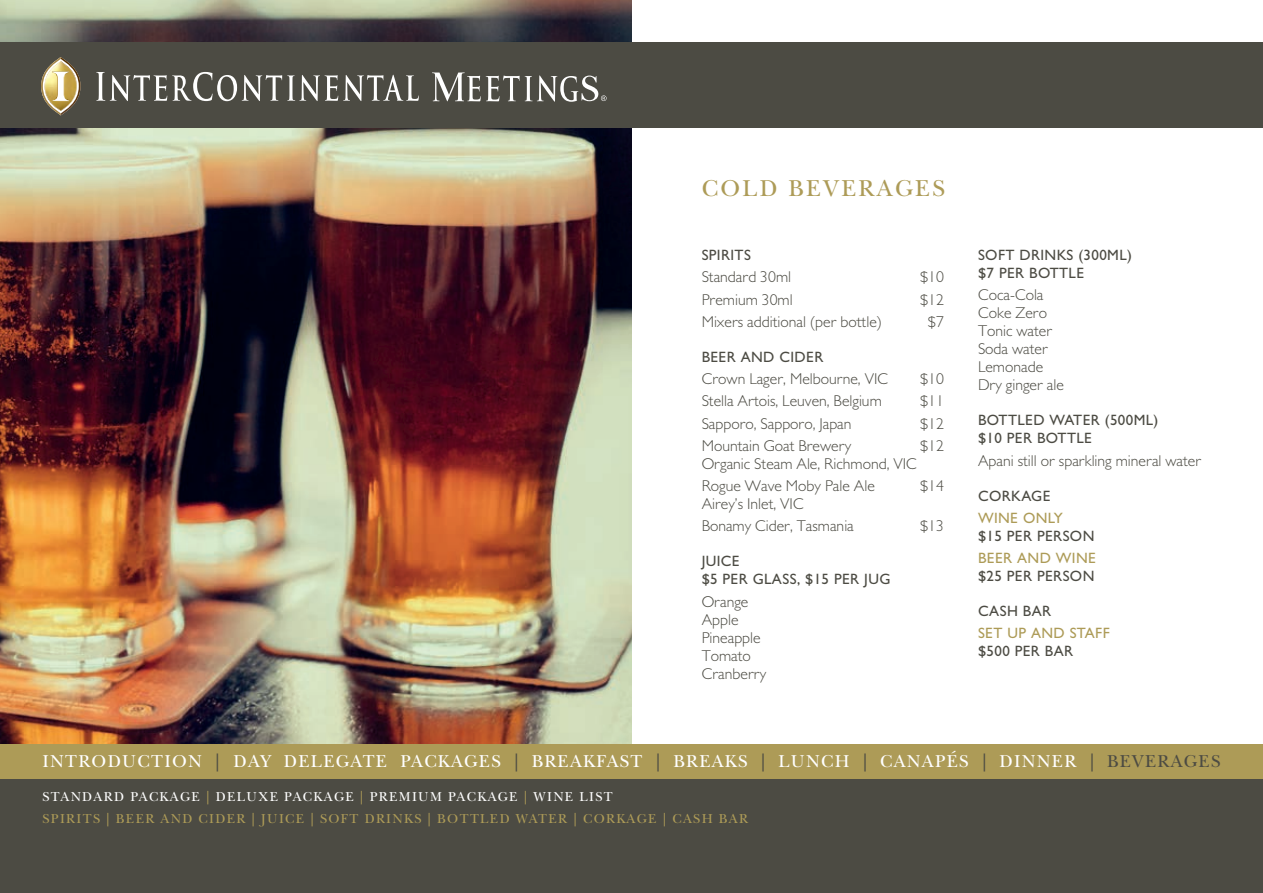
<style>
.page{position:relative;width:1263px;height:893px;background:#fff}
.page>*{position:absolute;margin:0;border:0;box-sizing:border-box;transform-origin:0 0}
.t1{font:24px "New Baskerville";letter-spacing:.1em;color:#ad9b57}
.t2{font:18px "New Baskerville";letter-spacing:.07em;color:#fff}
.t3{font:300 15.75px/18px "Gill Sans MT Pro";color:#4c4b43}
.t4{font:500 15px/18px "Gill Sans MT Pro";letter-spacing:.025em;color:#4c4b43}
.t5{font:500 15px "Gill Sans MT Pro";letter-spacing:.025em;color:#ad9b57}
.t6{font:13.5px/22.5px "New Baskerville";letter-spacing:.1em;color:#ad9b57}
.s1{color:#4c4b43}
.s2{color:#fff}
</style>
<div class="page">
<img style="left:0;top:0;width:632px;height:744px">
<div style="left:0;top:778px;width:1263px;height:115px;background:#4c4b43"></div>
<div style="left:0;top:744px;width:1263px;height:34px;background:#ad9b57"></div>
<div style="left:0;top:43px;width:1263px;height:85px;background:#4c4b43"></div>
<svg style="left:96px;top:72px;width:323px;height:29px"></svg>
<svg style="left:432px;top:72px;width:174px;height:30px"></svg>
<svg style="left:41px;top:57px;width:40px;height:58px"></svg>
<h1 class="t1" style="left:702px;top:174px;width:245px">COLD BEVERAGES</h1>
<p class="t4" style="left:702px;top:246px;width:51px">SPIRITS</p>
<p class="t3" style="left:702px;top:268px;width:91px">Standard 30ml</p>
<p class="t3" style="left:920px;top:268px;width:25px">$10</p>
<p class="t3" style="left:702px;top:290px;width:93px">Premium 30ml</p>
<p class="t3" style="left:920px;top:290px;width:25px">$12</p>
<p class="t3" style="left:702px;top:312px;width:182px">Mixers additional (per bottle)</p>
<p class="t3" style="left:928px;top:312px;width:18px">$7</p>
<p class="t4" style="left:702px;top:348px;width:123px">BEER AND CIDER</p>
<p class="t3" style="left:702px;top:369px;width:188px">Crown Lager, Melbourne, VIC</p>
<p class="t3" style="left:920px;top:369px;width:25px">$10</p>
<p class="t3" style="left:702px;top:392px;width:182px">Stella Artois, Leuven, Belgium</p>
<p class="t3" style="left:920px;top:392px;width:25px">$11</p>
<p class="t3" style="left:702px;top:414px;width:151px">Sapporo, Sapporo, Japan</p>
<p class="t3" style="left:920px;top:414px;width:25px">$12</p>
<p class="t3" style="left:702px;top:436px;width:151px">Mountain Goat Brewery</p>
<p class="t3" style="left:920px;top:436px;width:25px">$12</p>
<p class="t3" style="left:702px;top:452px;width:217px;line-height:22.2px">Organic Steam Ale, Richmond, VIC<br>Rogue Wave Moby Pale Ale</p>
<p class="t3" style="left:920px;top:477px;width:25px">$14</p>
<p class="t3" style="left:702px;top:492px;width:154px;line-height:22.2px">Airey’s Inlet, VIC<br>Bonamy Cider, Tasmania</p>
<p class="t4" style="left:702px;top:552px;width:190px">JUICE<br>$5 PER GLASS, $15 PER JUG</p>
<p class="t3" style="left:702px;top:592px;width:66px">Orange<br>Apple<br>Pineapple<br>Tomato<br>Cranberry</p>
<p class="t3" style="left:920px;top:517px;width:25px">$13</p>
<p class="t4" style="left:978px;top:246px;width:155px">SOFT DRINKS (300ML) $7 PER BOTTLE</p>
<p class="t3" style="left:978px;top:286px;width:87px">Coca-Cola<br>Coke Zero<br>Tonic water<br>Soda water<br>Lemonade<br>Dry ginger ale</p>
<p class="t4" style="left:978px;top:411px;width:182px">BOTTLED WATER (500ML) $10 PER BOTTLE</p>
<p class="t3" style="left:978px;top:451px;width:225px">Apani still or sparkling mineral water</p>
<p class="t4" style="left:978px;top:486px;width:74px">CORKAGE</p>
<p class="t5" style="left:978px;top:509px;width:86px">WINE ONLY</p>
<p class="t4" style="left:978px;top:527px;width:118px">$15 PER PERSON</p>
<p class="t5" style="left:978px;top:549px;width:119px">BEER AND WINE</p>
<p class="t4" style="left:978px;top:567px;width:118px">$25 PER PERSON</p>
<p class="t4" style="left:978px;top:602px;width:75px">CASH BAR</p>
<p class="t5" style="left:978px;top:624px;width:133px">SET UP AND STAFF</p>
<p class="t4" style="left:978px;top:642px;width:97px">$500 PER BAR</p>
<p class="t2" style="left:43px;top:751px;width:1179px">INTRODUCTION <span class="s1">|</span> DAY DELEGATE PACKAGES <span class="s1">|</span> BREAKFAST <span class="s1">|</span> BREAKS <span class="s1">|</span> LUNCH <span class="s1">|</span> CANAPÉS <span class="s1">|</span> DINNER <span class="s1">| BEVERAGES</span></p>
<p class="t6" style="left:43px;top:785px;width:707px"><span class="s2">STANDARD PACKAGE</span> | <span class="s2">DELUXE PACKAGE</span> | <span class="s2">PREMIUM PACKAGE</span> | <span class="s2">WINE LIST<br></span>SPIRITS | BEER AND CIDER | JUICE | SOFT DRINKS | BOTTLED WATER | CORKAGE | CASH BAR</p>
</div>
